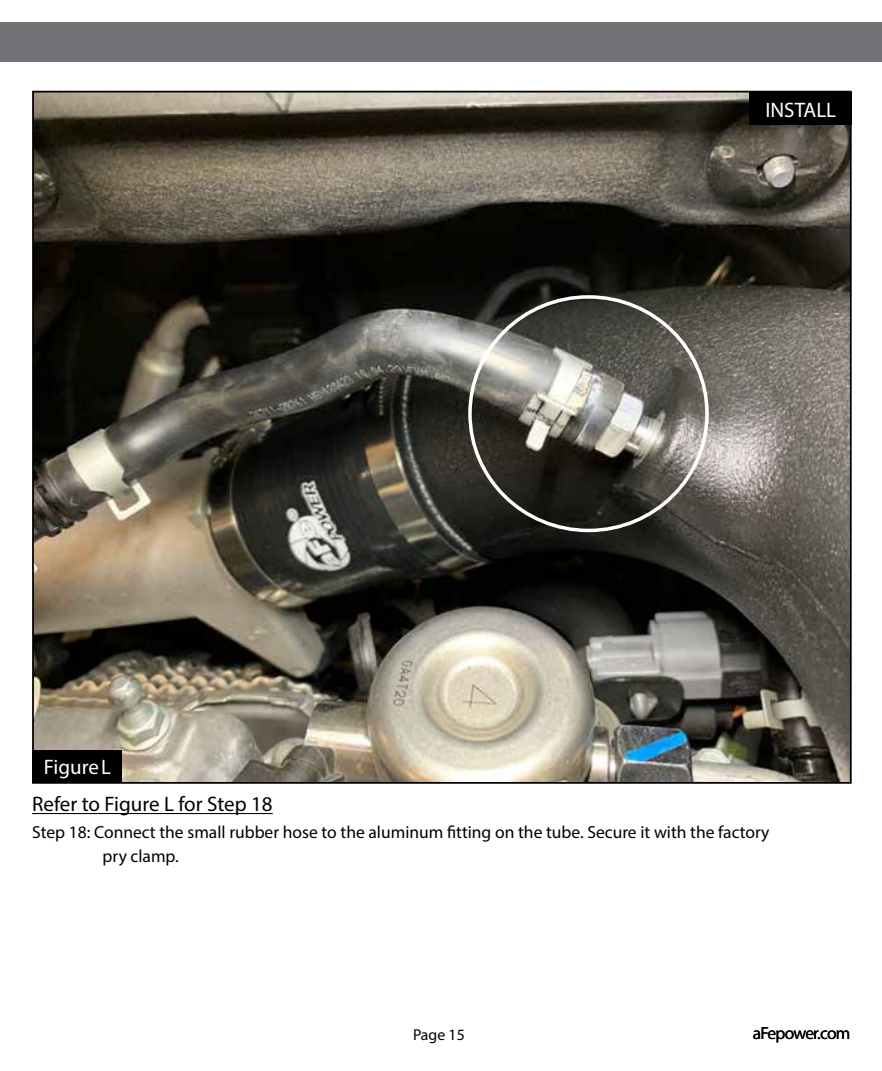
<style>
.page{position:relative;width:882px;height:1071px;background:#fff}
.page>*{position:absolute;margin:0;border:0;box-sizing:border-box;transform-origin:0 0}
.t1{font:21px "Myriad Pro";color:#000}
.t2{font:21px "Myriad Pro";color:#fff}
.t3{font:17.5px/24.5px "Myriad Pro";color:#000}
.t4{font:17.5px "Myriad Pro";letter-spacing:-.045em;color:#000}
.t5{font:15.75px "Myriad Pro";color:#000}
</style>
<div class="page">
<img style="left:35px;top:94px;width:814px;height:687px">
<div style="left:0;top:23px;width:882px;height:39px;background:#717275"></div>
<hr style="left:32px;top:813px;width:241px;height:1px;background:#000">
<div style="left:32px;top:750px;width:90px;height:33px;background:#000"></div>
<div style="left:749px;top:92px;width:103px;height:33px;background:#000"></div>
<p class="t2" style="left:44px;top:754px;width:69px">Figure L</p>
<p class="t2" style="left:765px;top:97px;width:72px">INSTALL</p>
<p class="t1" style="left:32px;top:791px;width:242px">Refer to Figure L for Step 18</p>
<p class="t3" style="left:103px;top:820px;width:668px;text-indent:-70px">Step 18: Connect the small rubber hose to the aluminum fitting on the tube. Secure it with the factory pry clamp.</p>
<p class="t5" style="left:413px;top:1025px;width:53px">Page 15</p>
<p class="t4" style="left:753px;top:1023px;width:99px">aFepower.com</p>
</div>
